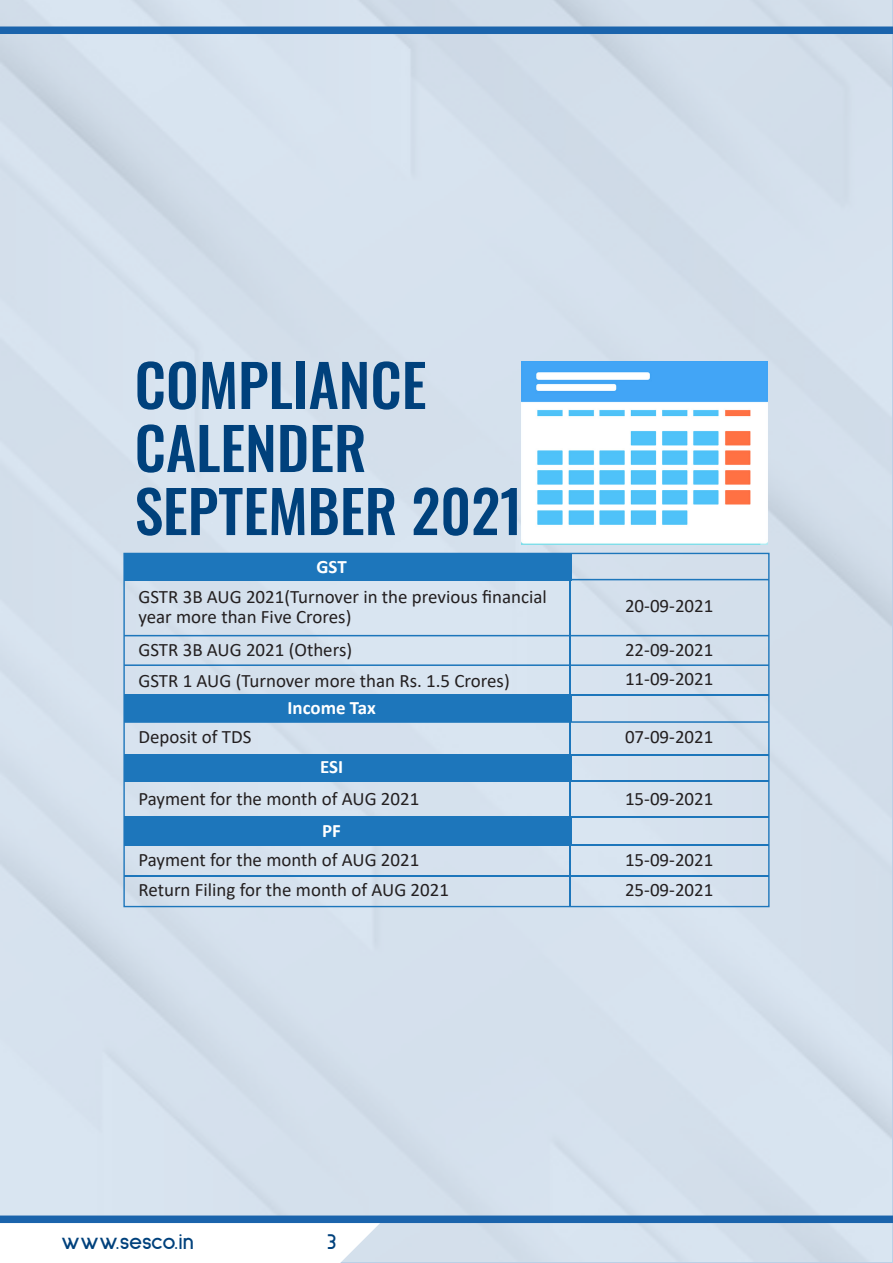
<style>
.page{position:relative;width:893px;height:1263px;background:#fff}
.page>*{position:absolute;margin:0;border:0;box-sizing:border-box;transform-origin:0 0}
.t1{font:500 58.05px/63px "Oswald";color:#00417c}
.t2{font:700 22.5px "Sulphur Point";letter-spacing:-.01em;color:#00417c}
.t3{font:18.9px/20.2px "Calibri";color:#231f20}
.t4{font:700 18.9px "Calibri";color:#fff}
</style>
<div class="page">
<div style="left:0;top:0;width:892px;height:1262px;background:#d5e0ed"></div>
<svg style="left:0;top:1223px;width:380px;height:40px"></svg>
<div style="left:0;top:27px;width:893px;height:7px;background:#1b64ac"></div>
<div style="left:0;top:1215px;width:893px;height:8px;background:#1b64ac"></div>
<div style="left:124px;top:554px;width:447px;height:26px;background:#1d76bb"></div>
<div style="left:124px;top:695px;width:447px;height:27px;background:#1d76bb"></div>
<hr style="left:570px;top:553px;width:1px;height:353px;background:#1d76bb">
<hr style="left:250px;top:579px;width:519px;height:1px;background:#1d76bb">
<hr style="left:124px;top:635px;width:645px;height:1px;background:#1d76bb">
<hr style="left:124px;top:664px;width:645px;height:2px;background:#1d76bb">
<hr style="left:124px;top:754px;width:645px;height:1px;background:#1d76bb">
<hr style="left:124px;top:780px;width:645px;height:2px;background:#1d76bb">
<hr style="left:124px;top:816px;width:645px;height:2px;background:#1d76bb">
<hr style="left:124px;top:844px;width:645px;height:1px;background:#1d76bb">
<hr style="left:124px;top:875px;width:645px;height:1px;background:#1d76bb">
<hr style="left:124px;top:694px;width:645px;height:1px;background:#1d76bb">
<hr style="left:124px;top:721px;width:645px;height:2px;background:#1d76bb">
<div style="left:124px;top:755px;width:447px;height:26px;background:#1d76bb"></div>
<div style="left:124px;top:818px;width:447px;height:27px;background:#1d76bb"></div>
<img style="left:522px;top:361px;width:245px;height:184px">
<h1 class="t1" style="left:135px;top:348px;width:390px">COMPLIANCE<br>CALENDER<br>SEPTEMBER 2021</h1>
<p class="t4" style="left:316px;top:554px;width:32px">GST</p>
<p class="t3" style="left:138px;top:586px;width:410px">GSTR 3B AUG 2021(Turnover in the previous financial year more than Five Crores)</p>
<p class="t3" style="left:625px;top:595px;width:90px">20-09-2021</p>
<p class="t3" style="left:138px;top:639px;width:215px">GSTR 3B AUG 2021 (Others)</p>
<p class="t3" style="left:625px;top:639px;width:90px">22-09-2021</p>
<p class="t3" style="left:138px;top:670px;width:373px">GSTR 1 AUG (Turnover more than Rs. 1.5 Crores)</p>
<p class="t3" style="left:625px;top:668px;width:90px">11-09-2021</p>
<p class="t4" style="left:287px;top:694px;width:90px">Income Tax</p>
<p class="t3" style="left:138px;top:726px;width:115px">Deposit of TDS</p>
<p class="t3" style="left:625px;top:726px;width:90px">07-09-2021</p>
<p class="t4" style="left:320px;top:753px;width:25px">ESI</p>
<p class="t3" style="left:138px;top:788px;width:282px">Payment for the month of AUG 2021</p>
<p class="t3" style="left:625px;top:788px;width:90px">15-09-2021</p>
<p class="t4" style="left:322px;top:818px;width:20px">PF</p>
<p class="t3" style="left:138px;top:849px;width:282px">Payment for the month of AUG 2021</p>
<p class="t3" style="left:625px;top:849px;width:90px">15-09-2021</p>
<p class="t3" style="left:138px;top:879px;width:312px">Return Filing for the month of AUG 2021</p>
<p class="t3" style="left:625px;top:879px;width:90px">25-09-2021</p>
<p class="t2" style="left:61px;top:1229px;width:134px">www.sesco.in</p>
<p class="t2" style="left:327px;top:1229px;width:11px">3</p>
</div>
